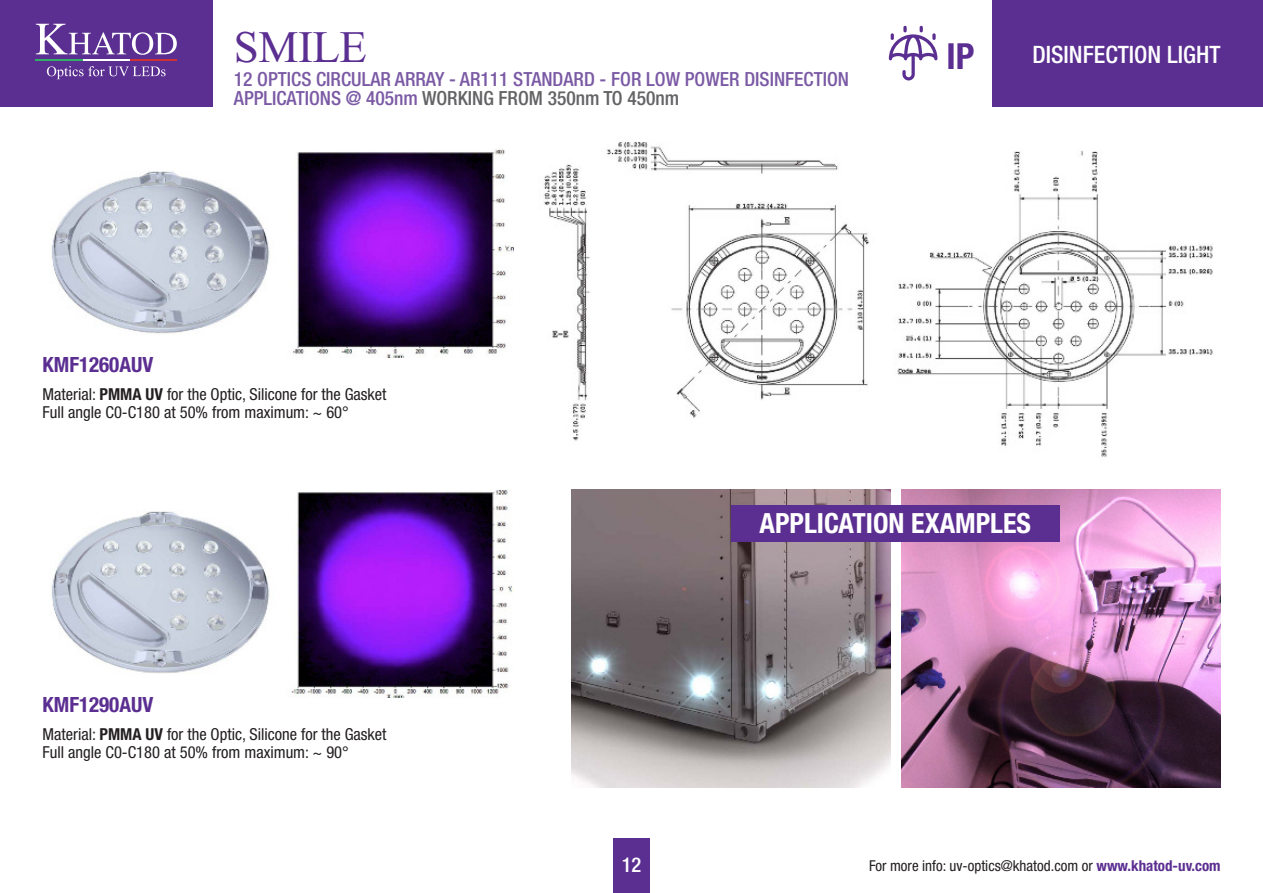
<style>
.page{position:relative;width:1263px;height:893px;background:#fff}
.page>*{position:absolute;margin:0;border:0;box-sizing:border-box;transform-origin:0 0}
.t1{font:45px "Times New Roman";letter-spacing:-.01em;color:#5b2e91}
.t2{font:700 condensed 36px "Helvetica Neue LT Std";color:#5b2e91}
.t3{font:700 condensed 27.9px "Helvetica Neue LT Std";color:#fff}
.t4{font:500 condensed 24px "Helvetica Neue LT Std";color:#fff}
.t5{font:700 condensed 21px "Helvetica Neue LT Std";color:#5b2e91}
.t6{font:500 condensed 20.4px "Helvetica Neue LT Std";color:#fff}
.t7{font:500 condensed 19.5px/19.5px "Helvetica Neue LT Std";color:#7b5aa5}
.t8{font:condensed 16.5px/18px "Helvetica Neue LT Std";color:#231f20}
.t9{font:condensed 15px "Helvetica Neue LT Std";color:#231f20}
.s1{color:#636366}
.s2{font-weight:700}
.s3{font-weight:700;color:#5b2e91}
</style>
<div class="page">
<div style="left:0;top:0;width:213px;height:106px;background:#5b2e91"></div>
<svg style="left:36px;top:24px;width:141px;height:31px"></svg>
<hr style="left:130px;top:59px;width:47px;height:2px;background:#ce3035">
<hr style="left:83px;top:59px;width:47px;height:2px;background:#fff">
<hr style="left:36px;top:59px;width:47px;height:2px;background:#33ad65">
<svg style="left:47px;top:66px;width:119px;height:13px"></svg>
<div style="left:613px;top:838px;width:37px;height:55px;background:#5b2e91"></div>
<div style="left:992px;top:0;width:271px;height:106px;background:#5b2e91"></div>
<svg style="left:889px;top:26px;width:48px;height:54px"></svg>
<img style="left:51px;top:171px;width:219px;height:163px">
<img style="left:293px;top:149px;width:220px;height:208px">
<img style="left:51px;top:511px;width:219px;height:163px">
<img style="left:291px;top:490px;width:222px;height:207px">
<img style="left:543px;top:142px;width:670px;height:315px">
<img style="left:572px;top:489px;width:319px;height:298px">
<img style="left:901px;top:489px;width:319px;height:298px">
<div style="left:731px;top:505px;width:328px;height:37px;background:#5b2e91"></div>
<h1 class="t1" style="left:234px;top:20px;width:135px">SMiLE</h1>
<p class="t7" style="left:234px;top:71px;width:617px">12 OPTICS CIRCULAR ARRAY - AR111 STANDARD - FOR LOW POWER DISINFECTION<br>APPLICATIONS @ 405nm <span class="s1">WORKING FROM 350nm TO 450nm</span></p>
<h2 class="t2" style="left:946px;top:43px;width:29px">IP</h2>
<h3 class="t4" style="left:1032px;top:46px;width:189px">DISINFECTION LIGHT</h3>
<p class="t5" style="left:43px;top:357px;width:112px">KMF1260AUV</p>
<p class="t8" style="left:43px;top:386px;width:346px">Material: <span class="s2">PMMA UV</span> for the Optic, Silicone for the Gasket<br>Full angle C0-C180 at 50% from maximum: ~ 60°</p>
<p class="t5" style="left:43px;top:697px;width:112px">KMF1290AUV</p>
<p class="t8" style="left:43px;top:726px;width:346px">Material: <span class="s2">PMMA UV</span> for the Optic, Silicone for the Gasket<br>Full angle C0-C180 at 50% from maximum: ~ 90°</p>
<h3 class="t3" style="left:760px;top:513px;width:273px">APPLICATION EXAMPLES</h3>
<p class="t6" style="left:622px;top:857px;width:21px">12</p>
<p class="t9" style="left:869px;top:860px;width:353px">For more info: uv-optics@khatod.com or <span class="s3">www.khatod-uv.com</span></p>
</div>
